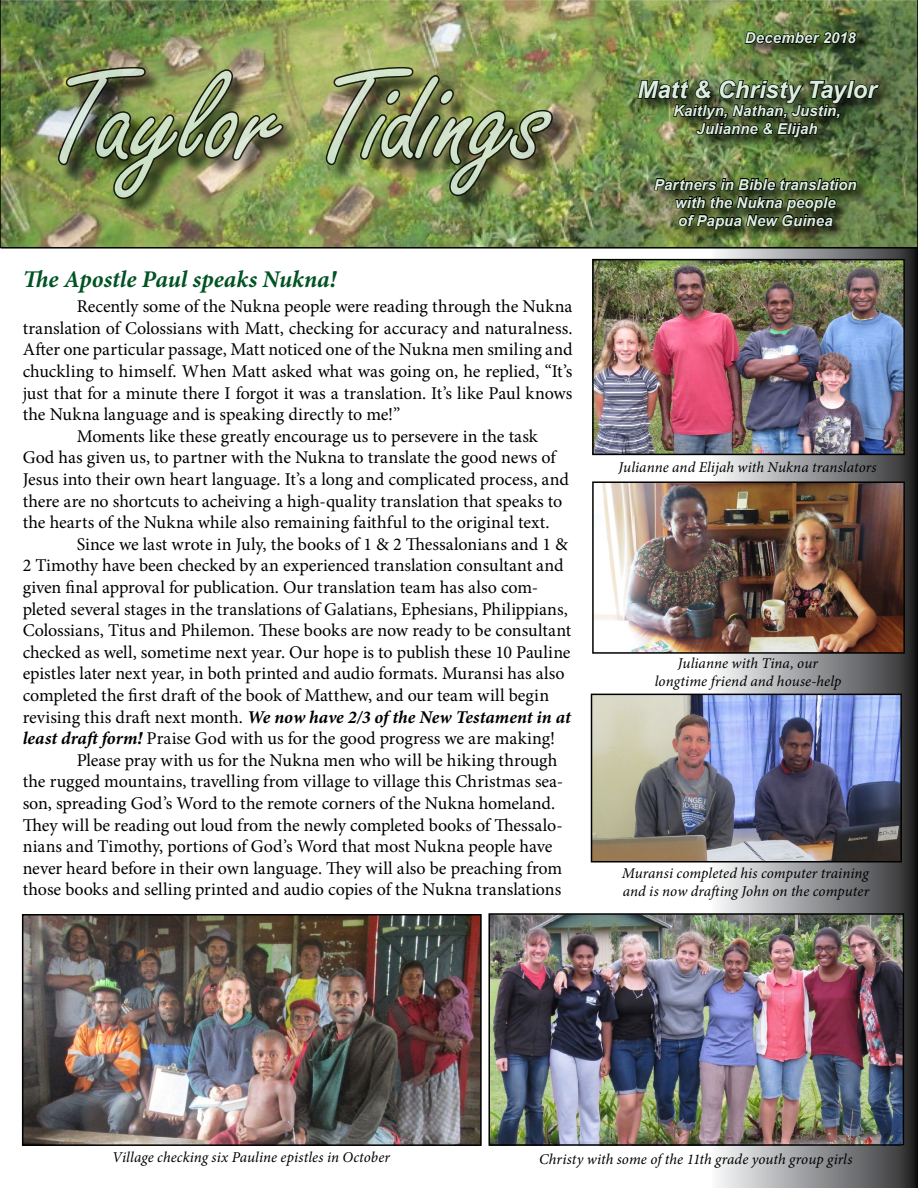
<style>
.page{position:relative;width:918px;height:1188px;background:#fff}
.page>*{position:absolute;margin:0;border:0;box-sizing:border-box;transform-origin:0 0}
.t1{font:138px "Freestyle Script";letter-spacing:-.005em;color:#daeedf}
.t2{font:italic 700 24px "Minion Pro";color:#005323}
.t3{font:italic 700 24px "Arial";letter-spacing:-.005em;color:#daeedf}
.t4{font:18px "Minion Pro";color:#000}
.t5{font:italic 700 18px "Minion Pro";color:#000}
.t6{font:italic 15px/18px "Minion Pro";letter-spacing:.005em;color:#000;text-align:center}
.t7{font:italic 700 15px/18px "Arial";letter-spacing:.005em;color:#daeedf;text-align:center}
.s1{font-weight:400;font-style:normal}
.s2{font-weight:700;font-style:italic}
</style>
<div class="page">
<svg style="left:710px;top:249px;width:208px;height:939px;background:#78797a"></svg>
<img style="left:595px;top:262px;width:307px;height:190px">
<div style="left:592px;top:259px;width:313px;height:196px;border:2px solid #000"></div>
<img style="left:25px;top:917px;width:454px;height:226px">
<div style="left:22px;top:914px;width:460px;height:232px;border:2px solid #000"></div>
<img style="left:491px;top:916px;width:410px;height:227px">
<div style="left:488px;top:913px;width:416px;height:233px;border:2px solid #000"></div>
<img style="left:595px;top:484px;width:307px;height:167px">
<div style="left:592px;top:481px;width:313px;height:173px;border:2px solid #000"></div>
<img style="left:594px;top:697px;width:305px;height:162px">
<div style="left:591px;top:694px;width:311px;height:168px;border:2px solid #000"></div>
<img style="left:0;top:0;width:918px;height:249px">
<div style="left:654px;top:177px;width:217px;height:67px;background:#000;opacity:.75"></div>
<svg style="left:653px;top:176px;width:205px;height:54px;background:#374225"></svg>
<div style="left:61px;top:69px;width:510px;height:148px;background:#000;opacity:.75"></div>
<img style="left:57px;top:65px;width:228px;height:136px">
<img style="left:324px;top:65px;width:231px;height:133px">
<div style="left:745px;top:31px;width:126px;height:27px;background:#000;opacity:.75"></div>
<svg style="left:744px;top:30px;width:114px;height:15px;background:#2c381d"></svg>
<div style="left:637px;top:79px;width:256px;height:73px;background:#000;opacity:.75"></div>
<img style="left:637px;top:71px;width:244px;height:68px">
<h1 class="t1" style="left:50px;top:44px;width:503px">Taylor Tidings</h1>
<h2 class="t2" style="left:23px;top:262px;width:315px">The Apostle Paul speaks Nukna!</h2>
<p class="t4" style="left:77px;top:294px;width:497px">Recently some of the Nukna people were reading through the Nukna</p>
<p class="t4" style="left:23px;top:316px;width:551px">translation of Colossians with Matt, checking for accuracy and naturalness.</p>
<p class="t4" style="left:23px;top:338px;width:551px">After one particular passage, Matt noticed one of the Nukna men smiling and</p>
<p class="t4" style="left:23px;top:359px;width:551px">chuckling to himself. When Matt asked what was going on, he replied, “It’s</p>
<p class="t4" style="left:23px;top:381px;width:551px">just that for a minute there I forgot it was a translation. It’s like Paul knows</p>
<p class="t4" style="left:23px;top:402px;width:379px">the Nukna language and is speaking directly to me!”</p>
<p class="t4" style="left:77px;top:424px;width:463px">Moments like these greatly encourage us to persevere in the task</p>
<p class="t4" style="left:23px;top:446px;width:535px">God has given us, to partner with the Nukna to translate the good news of</p>
<p class="t4" style="left:23px;top:467px;width:548px">Jesus into their own heart language. It’s a long and complicated process, and</p>
<p class="t4" style="left:23px;top:489px;width:541px">there are no shortcuts to acheiving a high-quality translation that speaks to</p>
<p class="t4" style="left:23px;top:510px;width:528px">the hearts of the Nukna while also remaining faithful to the original text.</p>
<p class="t4" style="left:77px;top:532px;width:493px">Since we last wrote in July, the books of 1 &amp; 2 Thessalonians and 1 &amp;</p>
<p class="t4" style="left:23px;top:554px;width:542px">2 Timothy have been checked by an experienced translation consultant and</p>
<p class="t4" style="left:23px;top:575px;width:517px">given final approval for publication. Our translation team has also com-</p>
<p class="t4" style="left:23px;top:597px;width:547px">pleted several stages in the translations of Galatians, Ephesians, Philippians,</p>
<p class="t4" style="left:23px;top:618px;width:550px">Colossians, Titus and Philemon. These books are now ready to be consultant</p>
<p class="t4" style="left:23px;top:640px;width:549px">checked as well, sometime next year. Our hope is to publish these 10 Pauline</p>
<p class="t4" style="left:23px;top:662px;width:543px">epistles later next year, in both printed and audio formats. Muransi has also</p>
<p class="t4" style="left:23px;top:683px;width:528px">completed the first draft of the book of Matthew, and our team will begin</p>
<p class="t5" style="left:23px;top:704px;width:550px"><span class="s1">revising this draft next month.</span> We now have 2/3 of the New Testament in at</p>
<p class="t4" style="left:23px;top:726px;width:534px"><span class="s2">least draft form!</span> Praise God with us for the good progress we are making!</p>
<p class="t4" style="left:77px;top:748px;width:482px">Please pray with us for the Nukna men who will be hiking through</p>
<p class="t4" style="left:23px;top:770px;width:542px">the rugged mountains, travelling from village to village this Christmas sea-</p>
<p class="t4" style="left:23px;top:791px;width:534px">son, spreading God’s Word to the remote corners of the Nukna homeland.</p>
<p class="t4" style="left:23px;top:813px;width:542px">They will be reading out loud from the newly completed books of Thessalo-</p>
<p class="t4" style="left:23px;top:834px;width:531px">nians and Timothy, portions of God’s Word that most Nukna people have</p>
<p class="t4" style="left:23px;top:856px;width:541px">never heard before in their own language. They will also be preaching from</p>
<p class="t4" style="left:23px;top:878px;width:540px">those books and selling printed and audio copies of the Nukna translations</p>
<p class="t7" style="left:745px;top:29px;width:113px">December 2018</p>
<h2 class="t3" style="left:637px;top:74px;width:241px">Matt &amp; Christy Taylor</h2>
<p class="t7" style="left:673px;top:102px;width:169px">Kaitlyn, Nathan, Justin,<br>Julianne &amp; Elijah</p>
<p class="t7" style="left:654px;top:176px;width:204px">Partners in Bible translation with the Nukna people<br>of Papua New Guinea</p>
<p class="t6" style="left:619px;top:458px;width:259px">Julianne and Elijah with Nukna translators</p>
<p class="t6" style="left:655px;top:654px;width:188px">Julianne with Tina, our longtime friend and house-help</p>
<p class="t6" style="left:622px;top:864px;width:249px;text-align:left">Muransi completed his computer training and is now drafting John on the computer</p>
<p class="t6" style="left:112px;top:1149px;width:279px">Village checking six Pauline epistles in October</p>
<p class="t6" style="left:539px;top:1151px;width:315px">Christy with some of the 11th grade youth group girls</p>
</div>
